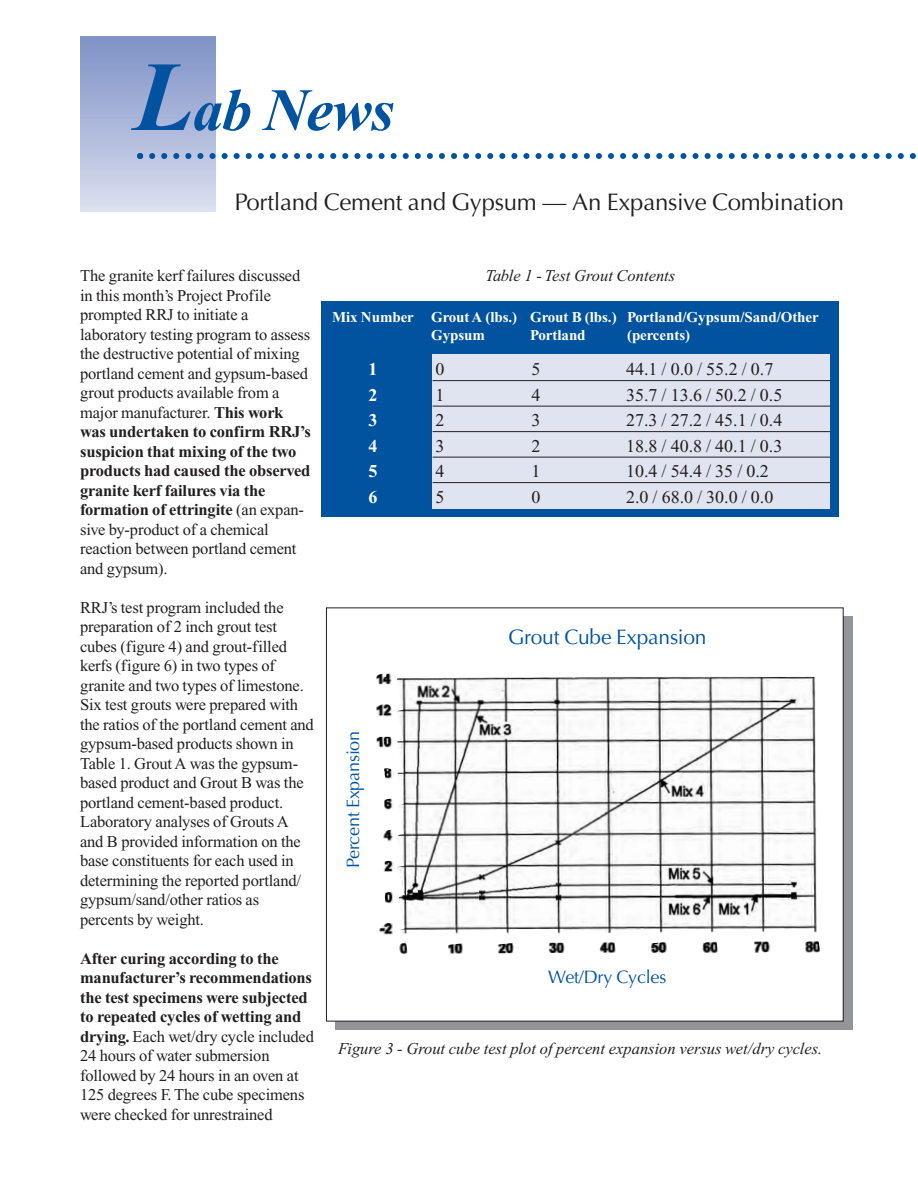
<style>
.page{position:relative;width:918px;height:1188px;background:#fff}
.page>*{position:absolute;margin:0;border:0;box-sizing:border-box;transform-origin:0 0}
.t1{font:italic 700 60px "Times New Roman";letter-spacing:-.015em;color:#0153a0}
.t2{font:24px "Optima";letter-spacing:-.01em;color:#231f20}
.t3{font:21px "Optima";letter-spacing:-.01em;color:#0153a0}
.t4{font:18px "Times New Roman";color:#231f20}
.t5{font:18px "Optima";letter-spacing:-.01em;color:#0153a0}
.t6{font:700 18px/25.5px "Times New Roman";color:#fff;text-align:justify}
.t7{font:16.5px/19.5px "Times New Roman";letter-spacing:-.01em;color:#231f20}
.t8{font:italic 16.5px "Times New Roman";color:#231f20}
.t9{font:700 15px/18px "Times New Roman";letter-spacing:-.005em;color:#fff}
.s1{font-size:99px}
.s2{font-weight:700}
</style>
<div class="page">
<div style="left:80px;top:36px;width:135px;height:176px;background:linear-gradient(to bottom,#7d90c6,#dbdfef)"></div>
<svg style="left:137px;top:153px;width:779px;height:6px"></svg>
<div style="left:335px;top:616px;width:518px;height:414px;background:#939598"></div>
<div style="left:326px;top:608px;width:517px;height:413px;background:#fff"></div>
<div style="left:322px;top:302px;width:517px;height:216px;background:#0153a0"></div>
<img style="left:376px;top:674px;width:444px;height:280px">
<div style="left:433px;top:354px;width:397px;height:154px;background:#e0e4f1"></div>
<hr style="left:433px;top:380px;width:397px;height:1px;background:#231f20">
<hr style="left:433px;top:406px;width:397px;height:1px;background:#231f20">
<hr style="left:433px;top:431px;width:397px;height:1px;background:#231f20">
<hr style="left:433px;top:457px;width:397px;height:1px;background:#231f20">
<hr style="left:433px;top:482px;width:397px;height:1px;background:#231f20">
<h1 class="t1" style="left:134px;top:89px;width:262px"><span class="s1">L</span>ab News</h1>
<h2 class="t2" style="left:235px;top:192px;width:611px">Portland Cement and Gypsum — An Expansive Combination</h2>
<p class="t7" style="left:80px;top:268px;width:232px">The granite kerf failures discussed in this month’s Project Profile prompted RRJ to initiate a laboratory testing program to assess the destructive potential of mixing portland cement and gypsum-based grout products available from a major manufacturer. <span class="s2">This work was undertaken to confirm RRJ’s suspicion that mixing of the two products had caused the observed granite kerf failures via the formation of ettringite</span> (an expan&shy;sive by-product of a chemical reaction between portland cement and gypsum).</p>
<p class="t7" style="left:80px;top:599px;width:235px">RRJ’s test program included the preparation of 2 inch grout test cubes (figure 4) and grout-filled kerfs (figure 6) in two types of granite and two types of limestone.<br>Six test grouts were prepared with the ratios of the portland cement and gypsum-based products shown in<br>Table 1. Grout A was the gypsum&shy;based product and Grout B was the portland cement-based product.<br>Laboratory analyses of Grouts A and B provided information on the base constituents for each used in determining the reported portland/ gypsum/sand/other ratios as percents by weight.</p>
<p class="t7" style="left:80px;top:950px;width:235px"><span class="s2">After curing according to the manufacturer’s recommendations the test specimens were subjected to repeated cycles of wetting and drying.</span> Each wet/dry cycle included<br>24 hours of water submersion followed by 24 hours in an oven at<br>125 degrees F. The cube specimens were checked for unrestrained</p>
<p class="t8" style="left:485px;top:270px;width:191px">Table 1 - Test Grout Contents</p>
<p class="t9" style="left:431px;top:310px;width:389px;text-indent:-99px">Mix Number Grout A (lbs.) Grout B (lbs.) Portland/Gypsum/Sand/Other<br>Gypsum</p>
<p class="t9" style="left:530px;top:328px;width:57px">Portland</p>
<p class="t9" style="left:627px;top:328px;width:65px">(percents)</p>
<p class="t6" style="left:368px;top:358px;width:10px">1<br>2<br>3<br>4<br>5<br>6</p>
<p class="t5" style="left:346px;top:868px;width:139px;rotate:-90deg">Percent Expansion</p>
<p class="t4" style="left:436px;top:363px;width:10px">0</p>
<p class="t4" style="left:532px;top:363px;width:10px">5</p>
<p class="t4" style="left:626px;top:363px;width:149px">44.1 / 0.0 / 55.2 / 0.7</p>
<p class="t4" style="left:436px;top:388px;width:10px">1</p>
<p class="t4" style="left:532px;top:388px;width:10px">4</p>
<p class="t4" style="left:626px;top:388px;width:158px">35.7 / 13.6 / 50.2 / 0.5</p>
<p class="t4" style="left:436px;top:414px;width:10px">2</p>
<p class="t4" style="left:532px;top:414px;width:10px">3</p>
<p class="t4" style="left:626px;top:414px;width:158px">27.3 / 27.2 / 45.1 / 0.4</p>
<p class="t4" style="left:436px;top:439px;width:10px">3</p>
<p class="t4" style="left:532px;top:439px;width:10px">2</p>
<p class="t4" style="left:626px;top:439px;width:158px">18.8 / 40.8 / 40.1 / 0.3</p>
<p class="t4" style="left:436px;top:465px;width:10px">4</p>
<p class="t4" style="left:532px;top:465px;width:10px">1</p>
<p class="t4" style="left:626px;top:465px;width:144px">10.4 / 54.4 / 35 / 0.2</p>
<p class="t4" style="left:436px;top:490px;width:10px">5</p>
<p class="t4" style="left:532px;top:490px;width:10px">0</p>
<p class="t4" style="left:626px;top:490px;width:149px">2.0 / 68.0 / 30.0 / 0.0</p>
<p class="t3" style="left:508px;top:628px;width:200px">Grout Cube Expansion</p>
<p class="t5" style="left:548px;top:969px;width:120px">Wet/Dry Cycles</p>
<p class="t8" style="left:338px;top:1042px;width:486px">Figure 3 - Grout cube test plot of percent expansion versus wet/dry cycles.</p>
</div>
